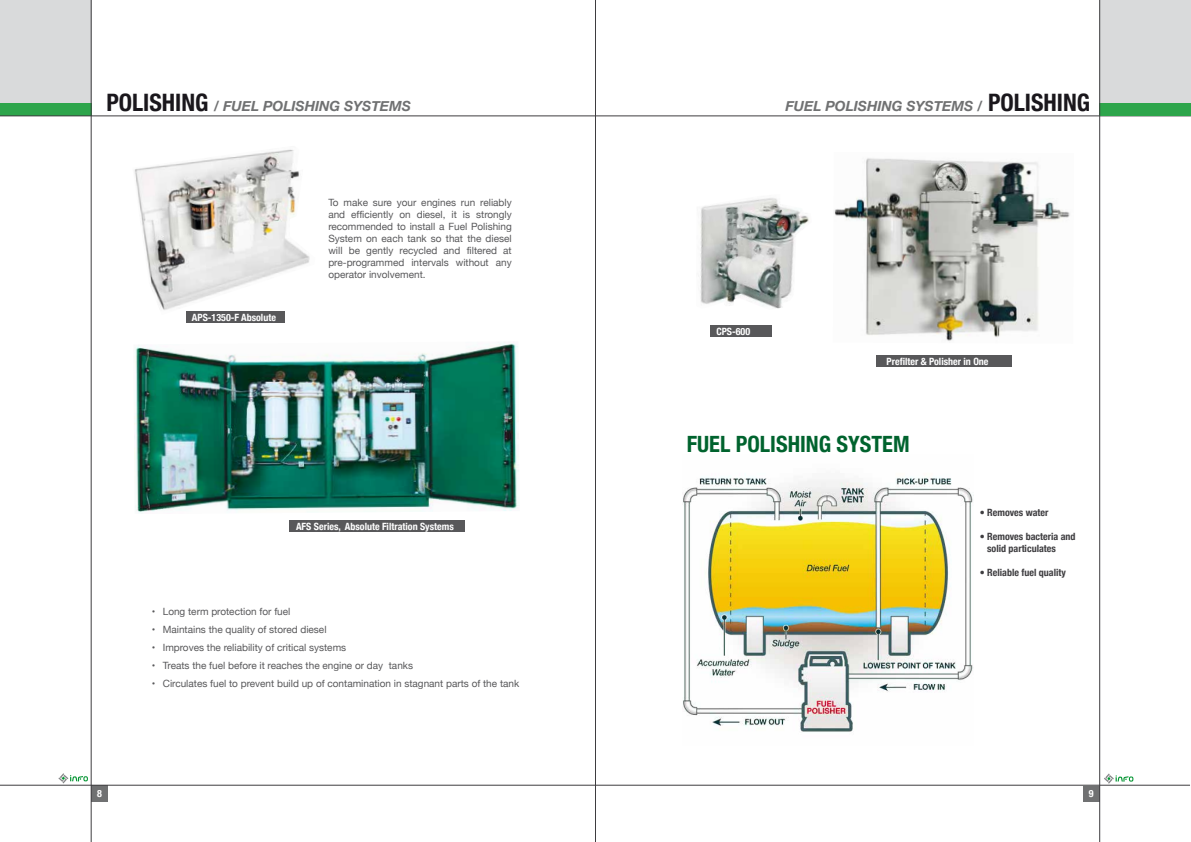
<style>
.page{position:relative;width:1191px;height:842px;background:#fff}
.page>*{position:absolute;margin:0;border:0;box-sizing:border-box;transform-origin:0 0}
.t1{font:700 condensed 22.4px "Helvetica Neue";color:#00632e}
.t2{font:italic 700 14px "Helvetica Neue";color:#707172}
.t3{font:10px/12px "Helvetica Neue";color:#58585a;text-align:justify}
.t4{font:700 condensed 10px "Helvetica Neue";color:#fff}
.t5{font:700 condensed 10px/12px "Helvetica Neue";color:#3e3d40}
.s1{font-style:normal;font-stretch:condensed;font-size:24px;color:#1a171c}
</style>
<div class="page">
<div style="left:91px;top:785px;width:17px;height:17px;background:#707172"></div>
<svg style="left:58px;top:773px;width:30px;height:10px"></svg>
<div style="left:0;top:0;width:91px;height:104px;background:#d9dadb"></div>
<div style="left:0;top:104px;width:91px;height:12px;background:#2da54b"></div>
<hr style="left:91px;top:0;width:1px;height:842px;background:#3e3d40">
<hr style="left:595px;top:0;width:1px;height:842px;background:#3e3d40">
<hr style="left:0;top:116px;width:1191px;height:1px;background:#3e3d40">
<hr style="left:0;top:785px;width:1190px;height:1px;background:#3e3d40">
<img style="left:134px;top:342px;width:385px;height:171px">
<div style="left:290px;top:521px;width:175px;height:11px;background:#58585a"></div>
<div style="left:186px;top:311px;width:99px;height:12px;background:#58585a"></div>
<img style="left:134px;top:149px;width:176px;height:161px">
<img style="left:683px;top:477px;width:290px;height:255px">
<div style="left:1083px;top:785px;width:16px;height:17px;background:#707172"></div>
<svg style="left:1104px;top:773px;width:29px;height:11px"></svg>
<div style="left:1099px;top:0;width:92px;height:104px;background:#d9dadb"></div>
<div style="left:1099px;top:104px;width:92px;height:12px;background:#2da54b"></div>
<hr style="left:1099px;top:0;width:1px;height:842px;background:#3e3d40">
<div style="left:710px;top:326px;width:62px;height:11px;background:#58585a"></div>
<div style="left:875px;top:355px;width:136px;height:12px;background:#58585a"></div>
<img style="left:834px;top:158px;width:236px;height:183px">
<img style="left:700px;top:198px;width:109px;height:111px">
<h2 class="t2" style="left:106px;top:95px;width:306px"><span class="s1">POLISHING</span> / FUEL POLISHING SYSTEMS</h2>
<p class="t4" style="left:192px;top:309px;width:85px">APS-1350-F Absolute</p>
<p class="t3" style="left:328px;top:197px;width:185px">To make sure your engines run reliably and efficiently on diesel, it is strongly recommended to install a Fuel Polishing System on each tank so that the diesel will be gently recycled and filtered at pre-programmed intervals without any operator involvement.</p>
<p class="t4" style="left:296px;top:518px;width:159px">AFS Series, Absolute Filtration Systems</p>
<p class="t4" style="left:97px;top:785px;width:6px">8</p>
<p class="t3" style="left:152px;top:606px;width:140px">• Long term protection for fuel</p>
<p class="t3" style="left:152px;top:624px;width:176px">• Maintains the quality of stored diesel</p>
<p class="t3" style="left:152px;top:642px;width:196px">• Improves the reliability of critical systems</p>
<p class="t3" style="left:152px;top:660px;width:263px">• Treats the fuel before it reaches the engine or day tanks</p>
<p class="t3" style="left:152px;top:678px;width:369px">• Circulates fuel to prevent build up of contamination in stagnant parts of the tank</p>
<h2 class="t2" style="left:785px;top:95px;width:306px">FUEL POLISHING SYSTEMS / <span class="s1">POLISHING</span></h2>
<p class="t4" style="left:716px;top:323px;width:35px">CPS-600</p>
<p class="t4" style="left:886px;top:353px;width:103px">Prefilter &amp; Polisher in One</p>
<h1 class="t1" style="left:687px;top:425px;width:224px">FUEL POLISHING SYSTEM</h1>
<p class="t5" style="left:980px;top:506px;width:70px">• Removes water</p>
<p class="t5" style="left:987px;top:530px;width:90px;text-indent:-7px">• Removes bacteria and solid particulates</p>
<p class="t5" style="left:980px;top:566px;width:88px">• Reliable fuel quality</p>
<p class="t4" style="left:1089px;top:785px;width:6px">9</p>
</div>
